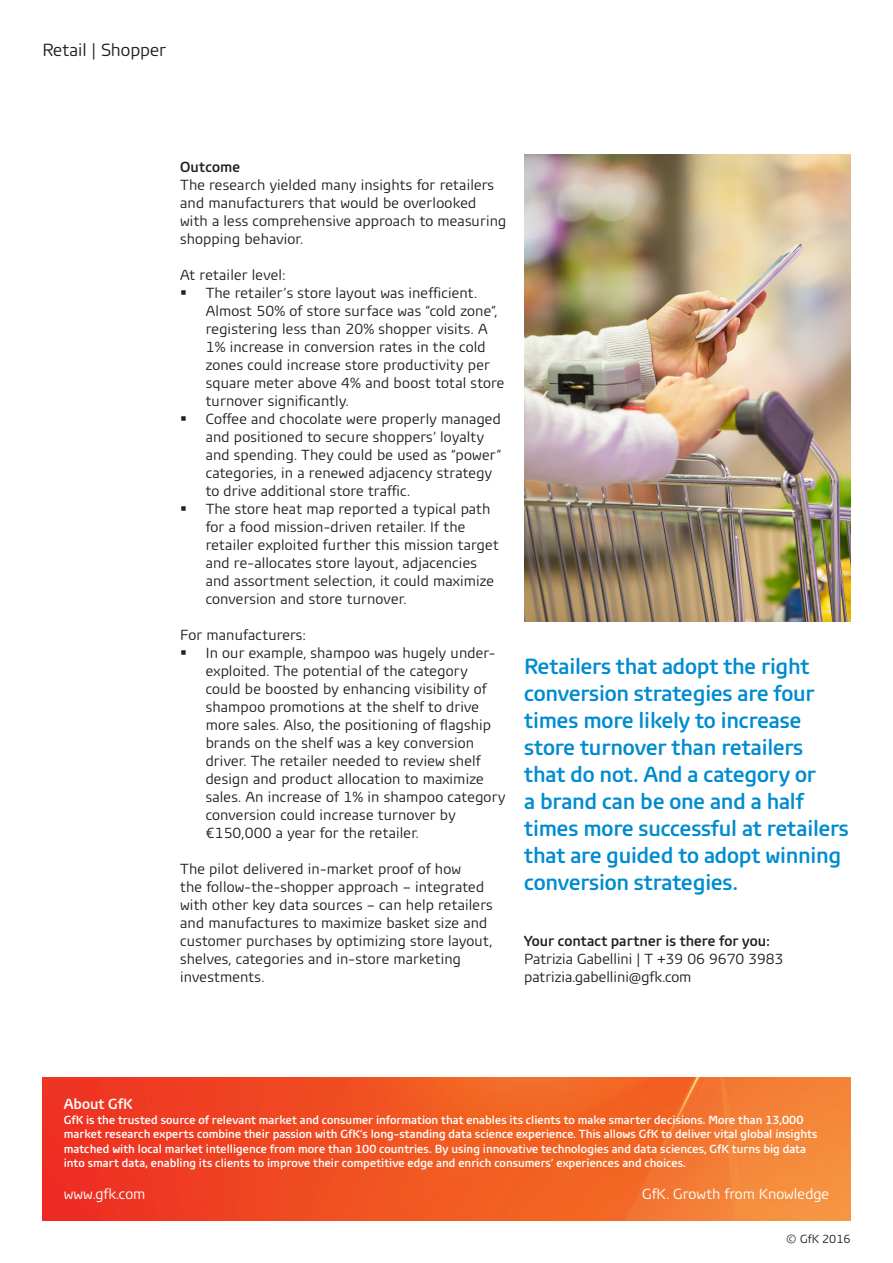
<style>
.page{position:relative;width:893px;height:1263px;background:#fff}
.page>*{position:absolute;margin:0;border:0;box-sizing:border-box;transform-origin:0 0}
.Highlights{font:700 22.5px/27px "Insightprint";letter-spacing:-.01em;color:#008cd0}
.t1{font:18px "Insightprint";color:#231f20}
.Bodycopy{font:15px/18px "Insightprint";letter-spacing:.01em;color:#231f20}
.Boiler_plate{font:15px "Insightprint";color:#fff}
.Bodycopy-2{font:700 15px "Insightprint";color:#231f20}
.Boiler_plate-2{font:700 15px "Insightprint";color:#fff}
.Headline_bodycopy{font:700 15px "Insightprint";letter-spacing:.01em;color:#231f20}
.Boiler_plate-3{font:700 12px/14.4px "Insightprint";color:#fff}
.Highlights-2{font:12px "Insightprint";color:#231f20}
</style>
<div class="page">
<img style="left:43px;top:1077px;width:807px;height:143px">
<img style="left:524px;top:154px;width:326px;height:468px">
<p class="t1" style="left:42px;top:39px;width:125px">Retail | Shopper</p>
<p class="Headline_bodycopy" style="left:180px;top:158px;width:62px">Outcome</p>
<p class="Bodycopy" style="left:180px;top:176px;width:328px">The research yielded many insights for retailers and manufacturers that would be overlooked with a less comprehensive approach to measuring shopping behavior.</p>
<p class="Bodycopy" style="left:180px;top:266px;width:107px">At retailer level:</p>
<p class="Bodycopy" style="left:206px;top:284px;width:300px">The retailer’s store layout was inefficient.<br>Almost 50% of store surface was “cold zone”, registering less than 20% shopper visits. A 1% increase in conversion rates in the cold zones could increase store productivity per square meter above 4% and boost total store turnover significantly.</p>
<p class="Bodycopy" style="left:206px;top:410px;width:297px">Coffee and chocolate were properly managed and positioned to secure shoppers’ loyalty and spending. They could be used as “power” categories, in a renewed adjacency strategy to drive additional store traffic.</p>
<p class="Bodycopy" style="left:206px;top:500px;width:295px">The store heat map reported a typical path for a food mission-driven retailer. If the retailer exploited further this mission target and re-allocates store layout, adjacencies and assortment selection, it could maximize conversion and store turnover.</p>
<p class="Bodycopy" style="left:180px;top:626px;width:128px">For manufacturers:</p>
<p class="Bodycopy" style="left:206px;top:644px;width:301px">In our example, shampoo was hugely under&shy;exploited. The potential of the category could be boosted by enhancing visibility of shampoo promotions at the shelf to drive more sales. Also, the positioning of flagship brands on the shelf was a key conversion driver. The retailer needed to review shelf design and product allocation to maximize sales. An increase of 1% in shampoo category conversion could increase turnover by €150,000 a year for the retailer.</p>
<p class="Bodycopy" style="left:180px;top:860px;width:314px">The pilot delivered in-market proof of how<br>the follow-the-shopper approach – integrated with other key data sources – can help retailers and manufactures to maximize basket size and customer purchases by optimizing store layout, shelves, categories and in-store marketing investments.</p>
<p class="Highlights" style="left:524px;top:652px;width:326px">Retailers that adopt the right conversion strategies are four times more likely to increase store turnover than retailers that do not. And a category or<br>a brand can be one and a half times more successful at retailers that are guided to adopt winning conversion strategies.</p>
<p class="Bodycopy-2" style="left:524px;top:932px;width:247px">Your contact partner is there for you:</p>
<p class="Bodycopy" style="left:524px;top:950px;width:261px">Patrizia Gabellini | T +39 06 9670 3983</p>
<p class="Bodycopy" style="left:524px;top:968px;width:169px">patrizia.gabellini@gfk.com</p>
<p class="Boiler_plate-2" style="left:64px;top:1095px;width:70px">About GfK</p>
<p class="Boiler_plate-3" style="left:64px;top:1112px;width:755px">GfK is the trusted source of relevant market and consumer information that enables its clients to make smarter decisions. More than 13,000 market research experts combine their passion with GfK’s long-standing data science experience. This allows GfK to deliver vital global insights matched with local market intelligence from more than 100 countries. By using innovative technologies and data sciences, GfK turns big data into smart data, enabling its clients to improve their competitive edge and enrich consumers’ experiences and choices.</p>
<p class="Boiler_plate" style="left:64px;top:1185px;width:83px">www.gfk.com</p>
<p class="Boiler_plate" style="left:642px;top:1185px;width:189px">GfK. Growth from Knowledge</p>
<p class="Highlights-2" style="left:786px;top:1231px;width:66px">© GfK 2016</p>
</div>
